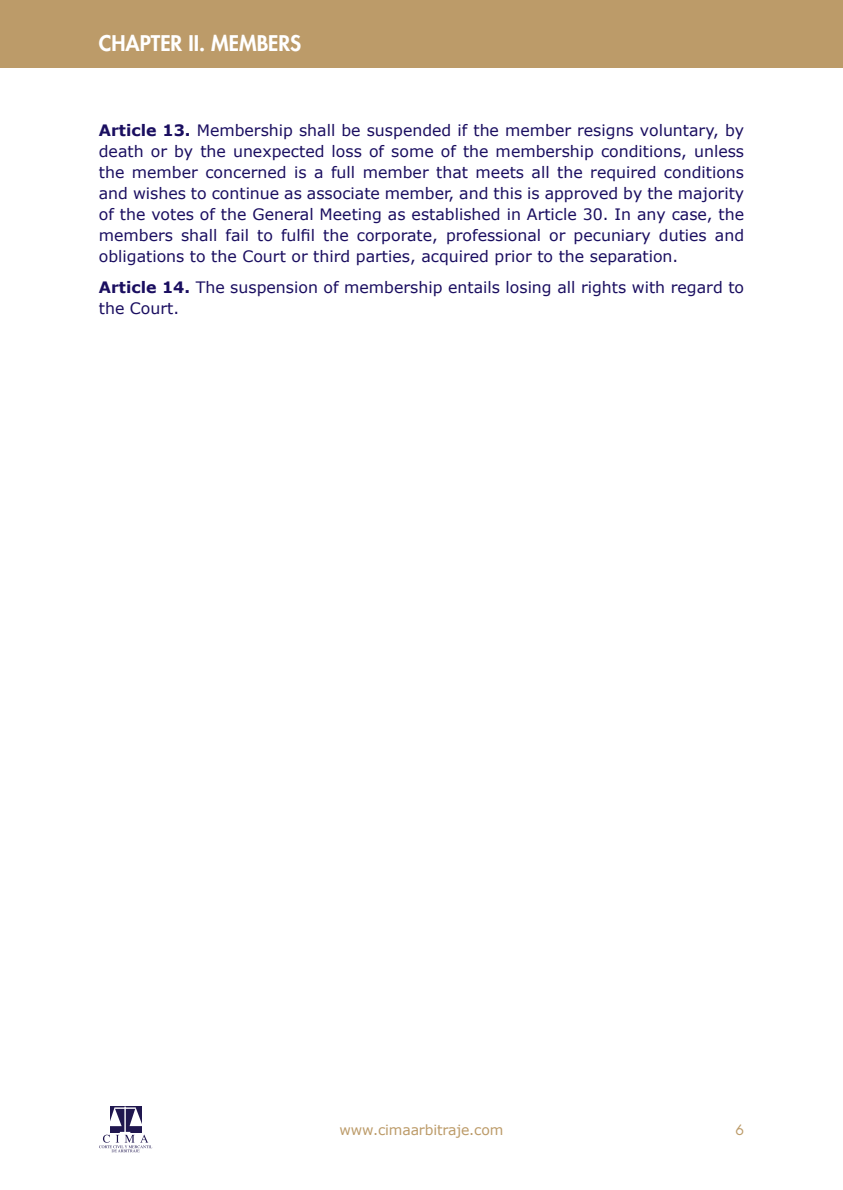
<style>
.page{position:relative;width:843px;height:1190px;background:#fff}
.page>*{position:absolute;margin:0;border:0;box-sizing:border-box;transform-origin:0 0}
.TXT_CABECERA{font:800 21px "Futura Std";color:#fff}
.t1{font:15.75px/21px "Verdana";color:#1a0e60;text-align:justify}
.t2{font:14px "Verdana";letter-spacing:-.01em;color:#bc9b69}
.t3{font:14px "Futura Std";color:#bc9b69}
.s1{font-weight:700}
</style>
<div class="page">
<div style="left:0;top:0;width:842px;height:67px;background:#bc9b69"></div>
<div style="left:110px;top:1106px;width:31px;height:27px;background:#20174f"></div>
<hr style="left:114px;top:1107px;width:22px;height:2px;background:#fff">
<hr style="left:124px;top:1106px;width:2px;height:27px;background:#fff">
<svg style="left:110px;top:1107px;width:12px;height:19px"></svg>
<svg style="left:129px;top:1107px;width:13px;height:19px"></svg>
<svg style="left:99px;top:1132px;width:53px;height:20px"></svg>
<p class="TXT_CABECERA" style="left:99px;top:30px;width:204px">CHAPTER II. MEMBERS</p>
<p class="t1" style="left:99px;top:119px;width:646px"><span class="s1">Article 13.</span> Membership shall be suspended if the member resigns voluntary, by death or by the unexpected loss of some of the membership conditions, unless the member concerned is a full member that meets all the required conditions and wishes to continue as associate member, and this is approved by the majority of the votes of the General Meeting as established in Article 30. In any case, the members shall fail to fulfil the corporate, professional or pecuniary duties and obligations to the Court or third parties, acquired prior to the separation.</p>
<p class="t1" style="left:99px;top:276px;width:646px"><span class="s1">Article 14.</span> The suspension of membership entails losing all rights with regard to the Court.</p>
<p class="t2" style="left:339px;top:1120px;width:165px">www.cimaarbitraje.com</p>
<p class="t3" style="left:735px;top:1121px;width:10px">6</p>
</div>
